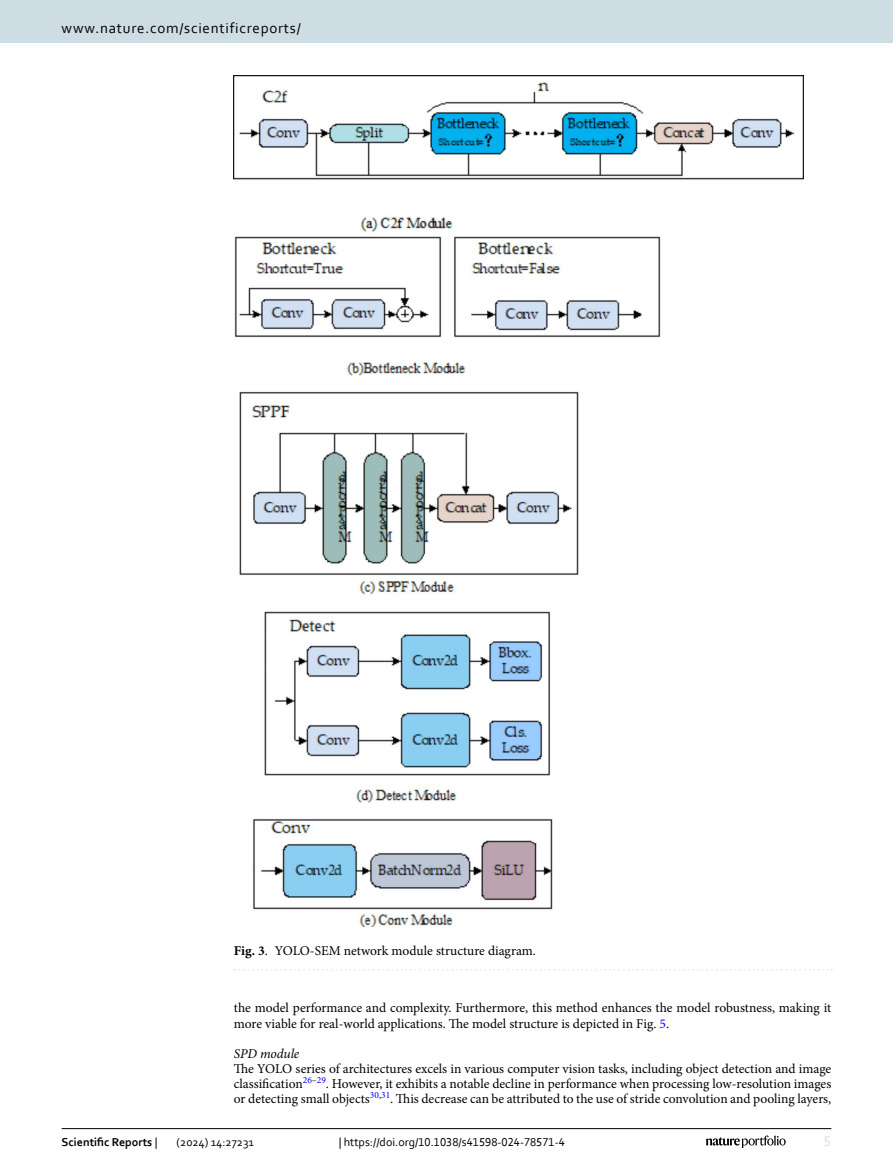
<style>
.page{position:relative;width:893px;height:1174px;background:#fff}
.page>*{position:absolute;margin:0;border:0;box-sizing:border-box;transform-origin:0 0}
.t1{font:15px "Corbel";letter-spacing:.05em;color:#000}
.t2{font:15px "Corbel";color:#d9e4eb}
.Body_Text{font:13.5px/15px "Minion Pro";letter-spacing:-.005em;color:#000;text-align:justify}
.Body_Text_Indent{font:13.5px/15px "Minion Pro";letter-spacing:-.005em;color:#000}
.Figure_Caption{font:13.5px "Minion Pro";color:#000}
.Head_3{font:italic 13.5px "Minion Pro";letter-spacing:-.005em;color:#000}
.t3{font:12px "Corbel";color:#000}
.t4{font:700 12px "Corbel";color:#000}
.s1{font-weight:700}
.s2{color:#00f}
.s3{font-weight:400}
</style>
<div class="page">
<img style="left:234px;top:76px;width:569px;height:850px">
<svg style="left:235px;top:969px;width:597px;height:1px"></svg>
<hr style="left:62px;top:1128px;width:769px;height:1px;background:#000">
<svg style="left:706px;top:1135px;width:80px;height:12px"></svg>
<div style="left:0;top:0;width:893px;height:43px;background:#cedde4"></div>
<p class="t1" style="left:62px;top:18px;width:241px">www.nature.com/scientificreports/</p>
<p class="Figure_Caption" style="left:234px;top:941px;width:304px"><span class="s1">Fig. 3</span>. YOLO-SEM network module structure diagram.</p>
<p class="Body_Text_Indent" style="left:234px;top:1000px;width:599px">the model performance and complexity. Furthermore, this method enhances the model robustness, making it more viable for real-world applications. The model structure is depicted in Fig. <span class="s2">5</span>.</p>
<p class="Head_3" style="left:234px;top:1044px;width:67px">SPD module</p>
<p class="Body_Text" style="left:234px;top:1060px;width:599px">The YOLO series of architectures excels in various computer vision tasks, including object detection and image classification<sup>26</sup><sup>–</sup><sup>29</sup>. However, it exhibits a notable decline in performance when processing low-resolution images or detecting small objects<sup>30</sup><sup>,</sup><sup>31</sup>. This decrease can be attributed to the use of stride convolution and pooling layers,</p>
<p class="t4" style="left:62px;top:1134px;width:97px">Scientific Reports <span class="s3">|</span></p>
<p class="t3" style="left:177px;top:1134px;width:79px">(2024) 14:27231</p>
<p class="t3" style="left:339px;top:1134px;width:228px">| https://doi.org/10.1038/s41598-024-78571-4</p>
<p class="t2" style="left:824px;top:1132px;width:9px">5</p>
</div>
